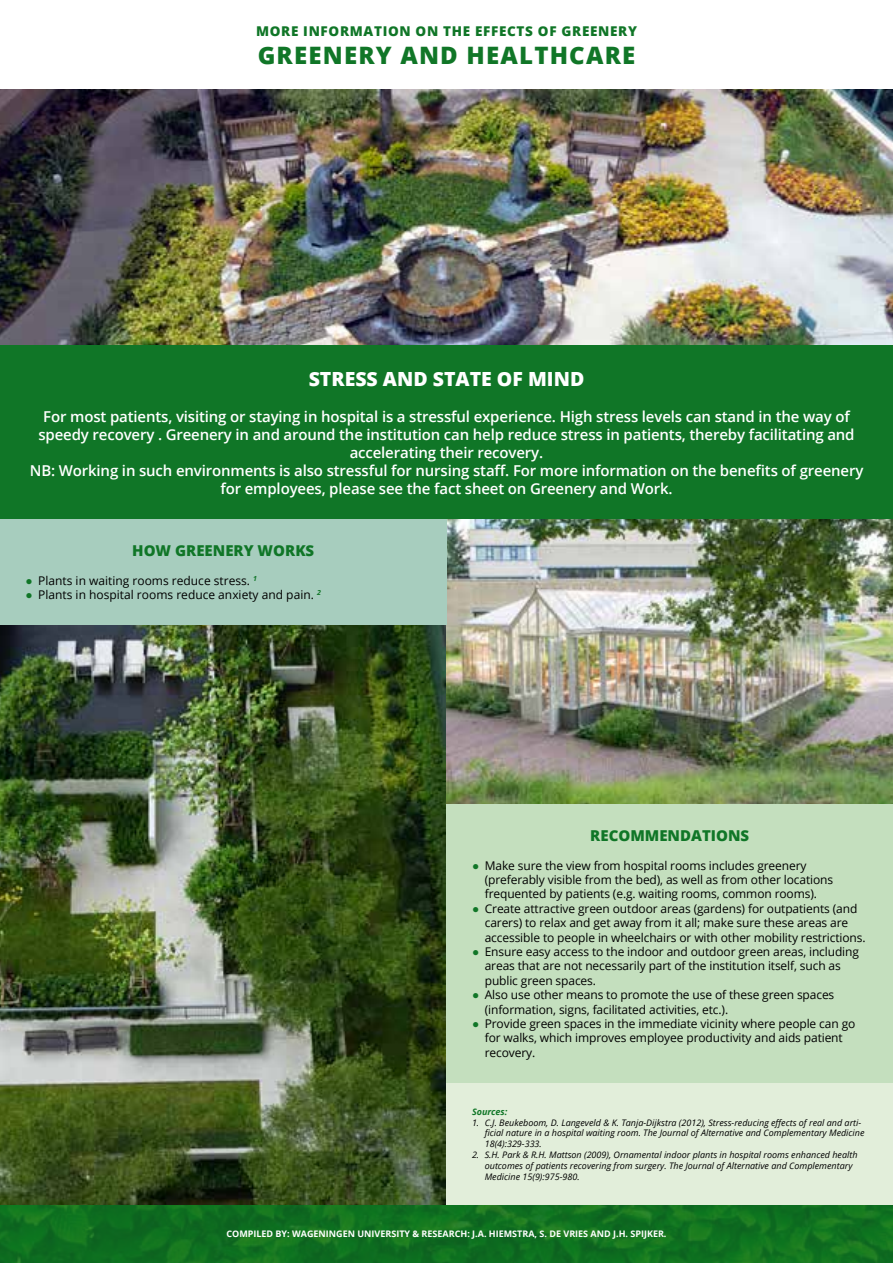
<style>
.page{position:relative;width:893px;height:1263px;background:#fff}
.page>*{position:absolute;margin:0;border:0;box-sizing:border-box;transform-origin:0 0}
.t1{font:800 24px "Open Sans";letter-spacing:.05em;color:#107627}
.t2{font:800 19.5px "Open Sans";color:#fff}
.t3{font:600 15px/18px "Open Sans";letter-spacing:-.01em;color:#fff;text-align:center}
.t4{font:800 15px "Open Sans";color:#107627}
.t5{font:800 13.5px "Open Sans";letter-spacing:.05em;color:#107627}
.t6{font:12px/14.4px "Open Sans";letter-spacing:-.01em;color:#000}
.t7{font:italic 9px/10.8px "Open Sans";color:#000}
.t8{font:700 9px "Open Sans";color:#fff}
.t9{font:italic 700 9px "Open Sans";color:#107627}
.s1{font-family:"Arial";color:#107627}
</style>
<div class="page">
<img style="left:0;top:89px;width:893px;height:256px">
<img style="left:0;top:625px;width:446px;height:580px">
<img style="left:446px;top:519px;width:447px;height:285px">
<div style="left:446px;top:1082px;width:447px;height:123px;background:#e2eeda"></div>
<svg style="left:0;top:1205px;width:893px;height:58px;background:#10701f"></svg>
<div style="left:0;top:519px;width:446px;height:106px;background:#a7cdbe"></div>
<div style="left:446px;top:804px;width:447px;height:278px;background:#c4dfbe"></div>
<div style="left:0;top:345px;width:893px;height:174px;background:#107627"></div>
<p class="t5" style="left:256px;top:20px;width:382px">MORE INFORMATION ON THE EFFECTS OF GREENERY</p>
<h1 class="t1" style="left:258px;top:37px;width:379px">GREENERY AND HEALTHCARE</h1>
<h2 class="t2" style="left:309px;top:364px;width:277px">STRESS AND STATE OF MIND</h2>
<p class="t3" style="left:30px;top:407px;width:835px">For most patients, visiting or staying in hospital is a stressful experience. High stress levels can stand in the way of speedy recovery . Greenery in and around the institution can help reduce stress in patients, thereby facilitating and accelerating their recovery.<br>NB: Working in such environments is also stressful for nursing staff. For more information on the benefits of greenery for employees, please see the fact sheet on Greenery and Work.</p>
<p class="t4" style="left:132px;top:539px;width:184px">HOW GREENERY WORKS</p>
<p class="t6" style="left:26px;top:573px;width:233px"><span class="s1">●</span> Plants in waiting rooms reduce stress. <sup>1</sup></p>
<p class="t6" style="left:26px;top:587px;width:297px"><span class="s1">●</span> Plants in hospital rooms reduce anxiety and pain. <sup>2</sup></p>
<p class="t4" style="left:590px;top:824px;width:160px">RECOMMENDATIONS</p>
<p class="t6" style="left:485px;top:858px;width:350px;text-indent:-13px"><span class="s1">●</span> Make sure the view from hospital rooms includes greenery (preferably visible from the bed), as well as from other locations frequented by patients (e.g. waiting rooms, common rooms).</p>
<p class="t6" style="left:485px;top:901px;width:382px;text-indent:-13px"><span class="s1">●</span> Create attractive green outdoor areas (gardens) for outpatients (and carers) to relax and get away from it all; make sure these areas are accessible to people in wheelchairs or with other mobility restrictions.</p>
<p class="t6" style="left:485px;top:944px;width:376px;text-indent:-13px"><span class="s1">●</span> Ensure easy access to the indoor and outdoor green areas, including areas that are not necessarily part of the institution itself, such as public green spaces.</p>
<p class="t6" style="left:485px;top:987px;width:351px;text-indent:-13px"><span class="s1">●</span> Also use other means to promote the use of these green spaces (information, signs, facilitated activities, etc.).</p>
<p class="t6" style="left:485px;top:1016px;width:372px;text-indent:-13px"><span class="s1">●</span> Provide green spaces in the immediate vicinity where people can go for walks, which improves employee productivity and aids patient recovery.</p>
<p class="t9" style="left:472px;top:1105px;width:37px">Sources:</p>
<p class="t7" style="left:485px;top:1117px;width:381px;text-indent:-13px">1. C.J. Beukeboom, D. Langeveld &amp; K. Tanja-Dijkstra (2012), Stress-reducing effects of real and arti&shy;ficial nature in a hospital waiting room. The Journal of Alternative and Complementary Medicine<br>18(4):329-333.</p>
<p class="t7" style="left:485px;top:1149px;width:374px;text-indent:-13px">2. S.H. Park &amp; R.H. Mattson (2009), Ornamental indoor plants in hospital rooms enhanced health outcomes of patients recovering from surgery. The Journal of Alternative and Complementary<br>Medicine 15(9):975-980.</p>
<p class="t8" style="left:226px;top:1228px;width:442px">COMPILED BY: WAGENINGEN UNIVERSITY &amp; RESEARCH: J.A. HIEMSTRA, S. DE VRIES AND J.H. SPIJKER.</p>
</div>
